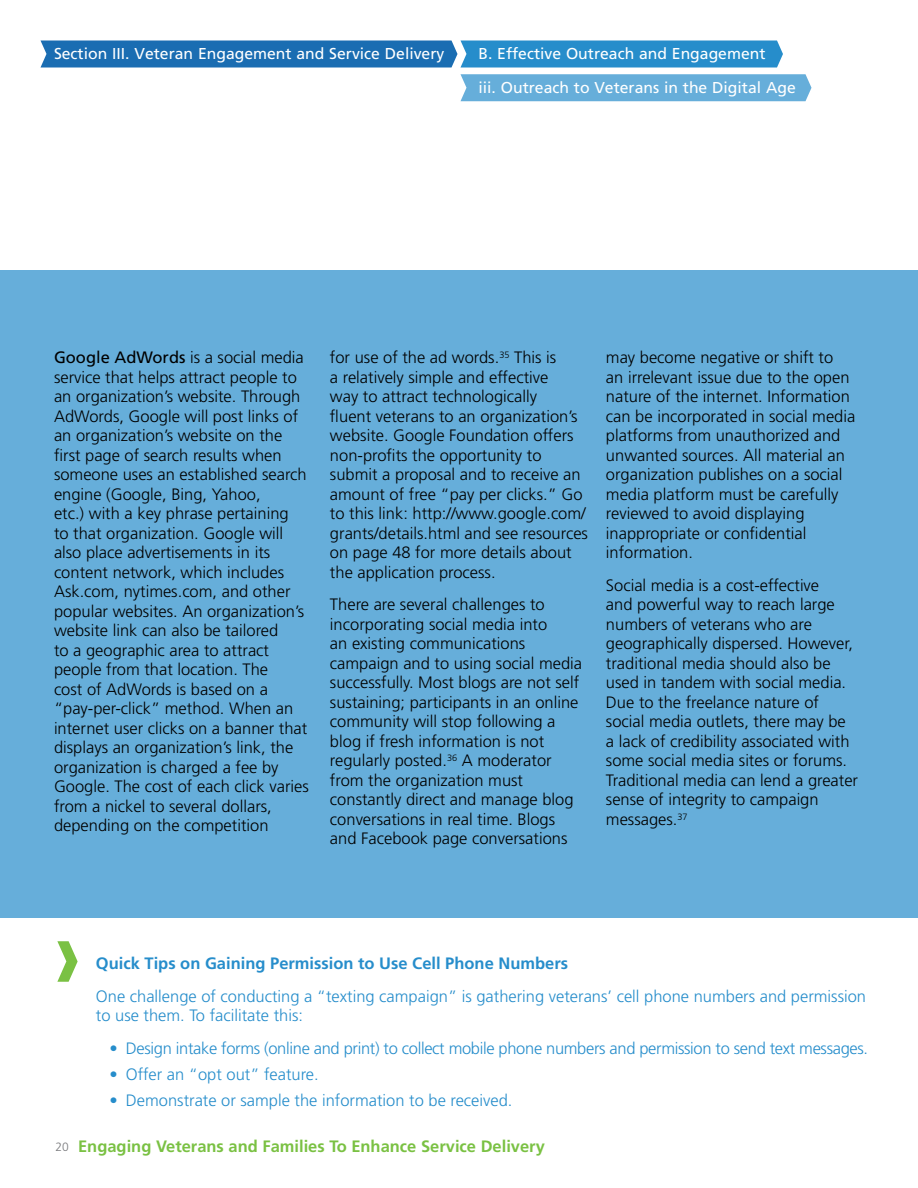
<style>
.page{position:relative;width:918px;height:1188px;background:#fff}
.page>*{position:absolute;margin:0;border:0;box-sizing:border-box;transform-origin:0 0}
.t1{font:300 16.5px/19.5px "Frutiger";color:#000}
.t2{font:300 16.5px/19.5px "Frutiger";color:#268dcb}
.t3{font:300 16.5px "Frutiger";letter-spacing:-.02em;color:#268dcb}
.t4{font:700 16.5px "Frutiger";color:#7ac143}
.t5{font:700 16.5px "Frutiger";color:#268dcb}
.t6{font:15.75px/33.8px "Frutiger";color:#fff}
.s1{font-weight:400}
.s2{font-weight:300;font-size:12px;color:#77787b}
</style>
<div class="page">
<div style="left:0;top:270px;width:918px;height:648px;background:#66aeda"></div>
<svg style="left:40px;top:40px;width:743px;height:28px;background:#2b82c0"></svg>
<div style="left:460px;top:74px;width:352px;height:27px;background:#66aeda"></div>
<svg style="left:57px;top:941px;width:21px;height:41px"></svg>
<p class="t6" style="left:54px;top:37px;width:392px">Section III. Veteran Engagement and Service Delivery</p>
<p class="t6" style="left:478px;top:37px;width:319px">B. Effective Outreach and Engagement<br>iii. Outreach to Veterans in the Digital Age</p>
<p class="t1" style="left:54px;top:348px;width:256px"><span class="s1">Google AdWords</span> is a social media service that helps attract people to an organization’s website. Through AdWords, Google will post links of an organization’s website on the first page of search results when someone uses an established search engine (Google, Bing, Yahoo,<br>etc.) with a key phrase pertaining<br>to that organization. Google will also place advertisements in its content network, which includes Ask.com, nytimes.com, and other popular websites. An organization’s website link can also be tailored<br>to a geographic area to attract people from that location. The<br>cost of AdWords is based on a “pay-per-click” method. When an internet user clicks on a banner that displays an organization’s link, the organization is charged a fee by Google. The cost of each click varies from a nickel to several dollars, depending on the competition</p>
<p class="t1" style="left:330px;top:348px;width:260px">for use of the ad words.<sup>35</sup> This is<br>a relatively simple and effective<br>way to attract technologically<br>fluent veterans to an organization’s website. Google Foundation offers non-profits the opportunity to submit a proposal and to receive an amount of free “pay per clicks.” Go to this link: http://www.google.com/ grants/details.html and see resources on page 48 for more details about the application process.</p>
<p class="t1" style="left:330px;top:595px;width:254px">There are several challenges to incorporating social media into<br>an existing communications campaign and to using social media successfully. Most blogs are not self sustaining; participants in an online community will stop following a blog if fresh information is not regularly posted.<sup>36</sup> A moderator from the organization must constantly direct and manage blog conversations in real time. Blogs and Facebook page conversations</p>
<p class="t1" style="left:606px;top:348px;width:251px">may become negative or shift to<br>an irrelevant issue due to the open nature of the internet. Information can be incorporated in social media platforms from unauthorized and unwanted sources. All material an organization publishes on a social media platform must be carefully reviewed to avoid displaying inappropriate or confidential information.</p>
<p class="t1" style="left:606px;top:576px;width:254px">Social media is a cost-effective<br>and powerful way to reach large numbers of veterans who are geographically dispersed. However, traditional media should also be used in tandem with social media.<br>Due to the freelance nature of social media outlets, there may be a lack of credibility associated with some social media sites or forums.<br>Traditional media can lend a greater sense of integrity to campaign messages.<sup>37</sup></p>
<p class="t5" style="left:96px;top:954px;width:474px">Quick Tips on Gaining Permission to Use Cell Phone Numbers</p>
<p class="t2" style="left:96px;top:987px;width:772px">One challenge of conducting a “texting campaign” is gathering veterans’ cell phone numbers and permission to use them. To facilitate this:</p>
<p class="t3" style="left:109px;top:1039px;width:760px">• Design intake forms (online and print) to collect mobile phone numbers and permission to send text messages.</p>
<p class="t2" style="left:109px;top:1065px;width:211px">• Offer an “opt out” feature.</p>
<p class="t2" style="left:109px;top:1091px;width:405px">• Demonstrate or sample the information to be received.</p>
<p class="t4" style="left:56px;top:1136px;width:491px"><span class="s2">20</span> Engaging Veterans and Families To Enhance Service Delivery</p>
</div>
